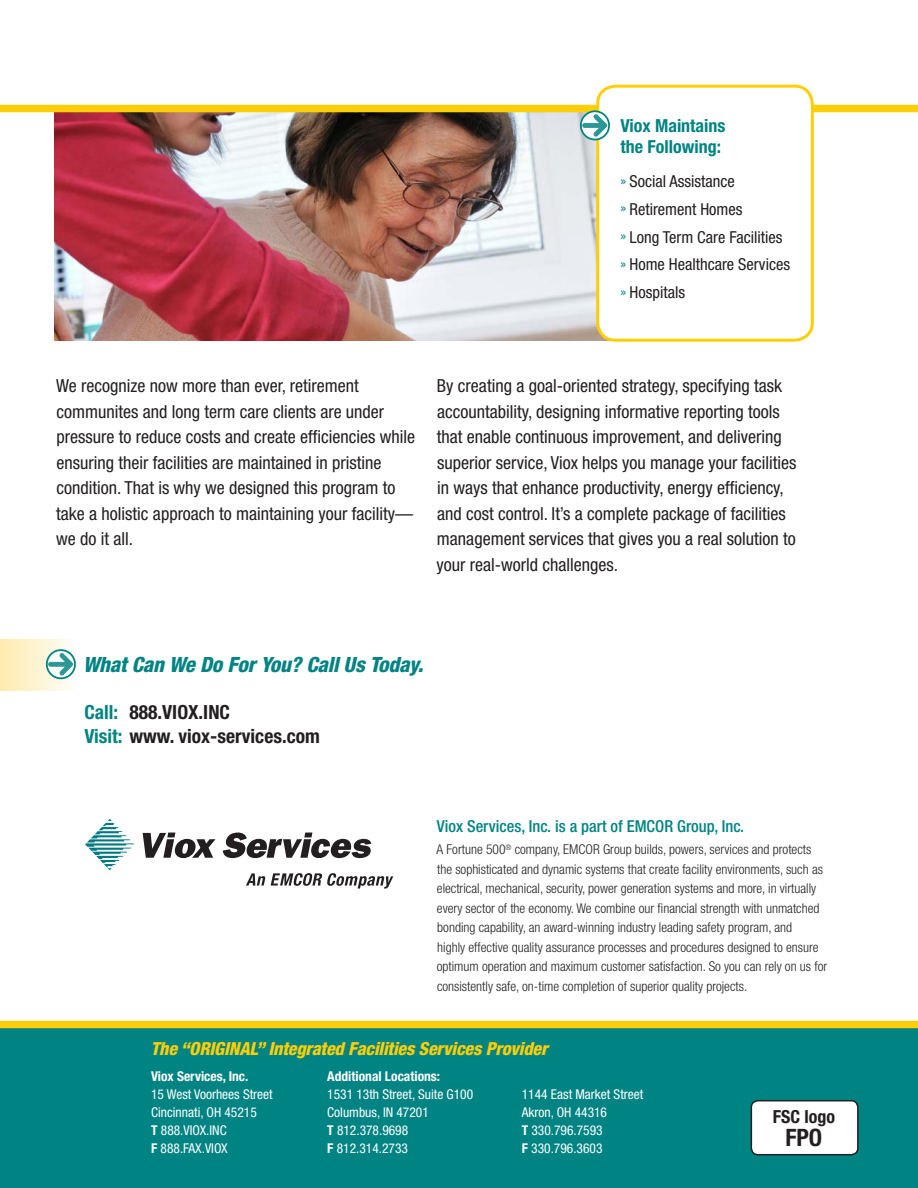
<style>
.page{position:relative;width:918px;height:1188px;background:#fff}
.page>*{position:absolute;margin:0;border:0;box-sizing:border-box;transform-origin:0 0}
.t1{font:700 condensed 24px "Helvetica Neue";color:#231f20}
.t2{font:italic 800 condensed 21px "Helvetica Neue";letter-spacing:-.01em;color:#008483}
.t3{font:700 condensed 19.5px/24px "Helvetica Neue";color:#231f20}
.t4{font:condensed 18px/25.5px "Helvetica Neue";color:#231f20}
.t5{font:italic 800 condensed 18px "Helvetica Neue";letter-spacing:-.01em;color:#fece08}
.t6{font:700 condensed 18px/21px "Helvetica Neue";color:#008483}
.t7{font:700 condensed 18px "Helvetica Neue";color:#231f20}
.t8{font:condensed 16.5px/27.8px "Helvetica Neue";color:#231f20}
.t9{font:500 condensed 16.5px "Helvetica Neue";color:#008483}
.t10{font:300 condensed 13.5px/19.5px "Helvetica Neue";color:#231f20}
.t11{font:condensed 13.5px/18px "Helvetica Neue";color:#fff}
.t12{font:700 condensed 13.5px "Helvetica Neue";color:#fff}
.s1{font-size:15px;color:#008483}
.s2{color:#008483}
.s3{font-weight:700}
</style>
<div class="page">
<img style="left:54px;top:112px;width:553px;height:228px">
<div style="left:0;top:1026px;width:918px;height:162px;background:#008483"></div>
<div style="left:0;top:1021px;width:918px;height:7px;background:#fece08"></div>
<svg style="left:85px;top:819px;width:49px;height:51px"></svg>
<svg style="left:246px;top:873px;width:147px;height:16px"></svg>
<svg style="left:143px;top:833px;width:73px;height:25px"></svg>
<svg style="left:223px;top:833px;width:148px;height:25px"></svg>
<div style="left:0;top:105px;width:918px;height:7px;background:#fece08"></div>
<div style="left:751px;top:1101px;width:107px;height:54px;background:#fff;border-radius:7px"></div>
<div style="left:751px;top:1100px;width:108px;height:55px;border:2px solid #231f20;border-radius:7px"></div>
<div style="left:0;top:640px;width:81px;height:50px;background:linear-gradient(to right,#feebae,#fbfdff)"></div>
<svg style="left:47px;top:650px;width:28px;height:28px"></svg>
<div style="left:46px;top:649px;width:30px;height:30px;border:2px solid #008483;border-radius:50%"></div>
<svg style="left:48px;top:653px;width:25px;height:22px"></svg>
<div style="left:598px;top:86px;width:214px;height:254px;background:#fff;border-radius:18px"></div>
<div style="left:596px;top:85px;width:218px;height:257px;border:3px solid #fece08;border-radius:18px"></div>
<svg style="left:581px;top:111px;width:28px;height:29px"></svg>
<div style="left:580px;top:110px;width:30px;height:30px;border:2px solid #008483;border-radius:50%"></div>
<svg style="left:583px;top:115px;width:24px;height:21px"></svg>
<p class="t6" style="left:621px;top:115px;width:107px">Viox Maintains the Following:</p>
<p class="t8" style="left:621px;top:167px;width:171px"><span class="s1">»</span> Social Assistance<br><span class="s1">»</span> Retirement Homes<br><span class="s1">»</span> Long Term Care Facilities <span class="s1">»</span> Home Healthcare Services <span class="s1">»</span> Hospitals</p>
<p class="t4" style="left:56px;top:373px;width:360px">We recognize now more than ever, retirement communites and long term care clients are under pressure to reduce costs and create efficiencies while ensuring their facilities are maintained in pristine condition. That is why we designed this program to take a holistic approach to maintaining your facility— we do it all.</p>
<p class="t4" style="left:437px;top:373px;width:362px">By creating a goal-oriented strategy, specifying task accountability, designing informative reporting tools that enable continuous improvement, and delivering superior service, Viox helps you manage your facilities in ways that enhance productivity, energy efficiency, and cost control. It’s a complete package of facilities management services that gives you a real solution to your real-world challenges.</p>
<p class="t2" style="left:83px;top:652px;width:342px">What Can We Do For You? Call Us Today.</p>
<p class="t3" style="left:84px;top:700px;width:237px"><span class="s2">Call:</span> 888.VIOX.INC<br><span class="s2">Visit:</span> www. viox-services.com</p>
<p class="t9" style="left:437px;top:816px;width:309px">Viox Services, Inc. is a part of EMCOR Group, Inc.</p>
<p class="t10" style="left:437px;top:840px;width:392px">A Fortune 500<sup>®</sup> company, EMCOR Group builds, powers, services and protects the sophisticated and dynamic systems that create facility environments, such as electrical, mechanical, security, power generation systems and more, in virtually every sector of the economy. We combine our financial strength with unmatched bonding capability, an award-winning industry leading safety program, and<br>highly effective quality assurance processes and procedures designed to ensure optimum operation and maximum customer satisfaction. So you can rely on us for consistently safe, on-time completion of superior quality projects.</p>
<p class="t5" style="left:151px;top:1037px;width:399px">The “ORIGINAL” Integrated Facilities Services Provider</p>
<p class="t12" style="left:151px;top:1068px;width:99px">Viox Services, Inc.</p>
<p class="t11" style="left:151px;top:1085px;width:123px">15 West Voorhees Street<br>Cincinnati, OH 45215<br><span class="s3">T</span> 888.VIOX.INC<br><span class="s3">F</span> 888.FAX.VIOX</p>
<p class="t12" style="left:327px;top:1068px;width:114px">Additional Locations:</p>
<p class="t11" style="left:327px;top:1085px;width:147px">1531 13th Street, Suite G100<br>Columbus, IN 47201<br><span class="s3">T</span> 812.378.9698<br><span class="s3">F</span> 812.314.2733</p>
<p class="t11" style="left:522px;top:1085px;width:123px">1144 East Market Street<br>Akron, OH 44316<br><span class="s3">T</span> 330.796.7593<br><span class="s3">F</span> 330.796.3603</p>
<p class="t7" style="left:773px;top:1106px;width:64px">FSC logo</p>
<h1 class="t1" style="left:785px;top:1123px;width:38px">FPO</h1>
</div>
